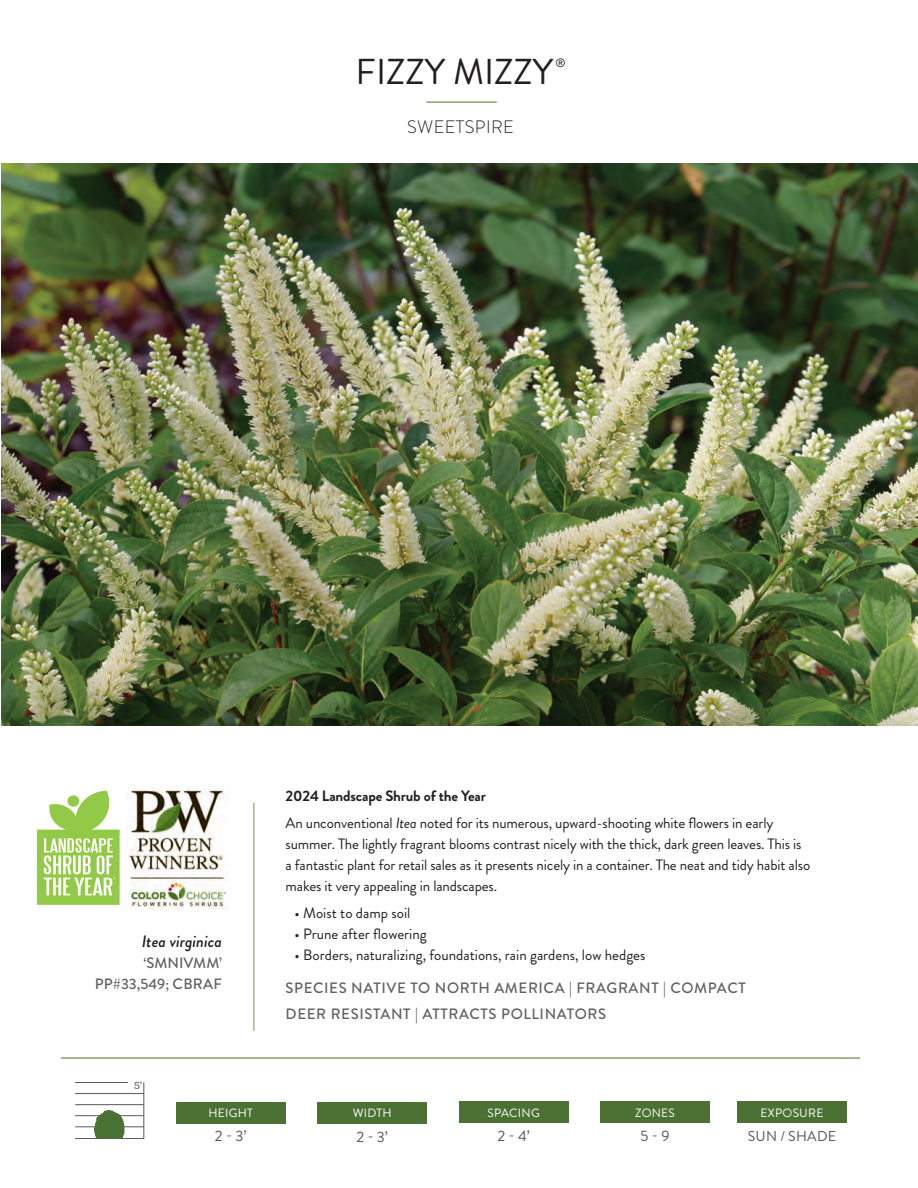
<style>
.page{position:relative;width:918px;height:1188px;background:#fff}
.page>*{position:absolute;margin:0;border:0;box-sizing:border-box;transform-origin:0 0}
.t1{font:36px "Brandon Grotesque";color:#231f20}
.t2{font:300 18px "Brandon Grotesque";letter-spacing:.02em;color:#231f20}
.t3{font:italic 500 16.5px "Brandon Grotesque";color:#231f20}
.t4{font:15px/21px "Brandon Grotesque";letter-spacing:-.01em;color:#231f20}
.t5{font:500 15px/25.5px "Brandon Grotesque";letter-spacing:.04em;color:#616164}
.t6{font:500 15px/21px "Brandon Grotesque";color:#616164;text-align:right}
.t7{font:15px "Brandon Grotesque";color:#535355}
.t8{font:14.25px "Brandon Grotesque";letter-spacing:.02em;color:#535355}
.t9{font:12.6px "Rokkitt";color:#58595b}
.t10{font:12.3px "Brandon Grotesque";color:#231f20}
.t11{font:12px "Brandon Grotesque";letter-spacing:.02em;color:#fff}
.s1{font-weight:700}
.s2{font-style:italic}
</style>
<div class="page">
<img style="left:2px;top:163px;width:916px;height:563px">
<hr style="left:426px;top:102px;width:71px;height:1px;background:#4b711c">
<hr style="left:254px;top:803px;width:1px;height:228px;background:#669b41">
<div style="left:176px;top:1102px;width:110px;height:21px;background:#4b7234"></div>
<div style="left:317px;top:1102px;width:110px;height:21px;background:#4b7234"></div>
<div style="left:600px;top:1102px;width:110px;height:21px;background:#4b7234"></div>
<div style="left:737px;top:1102px;width:110px;height:21px;background:#4b7234"></div>
<div style="left:459px;top:1102px;width:110px;height:21px;background:#4b7234"></div>
<hr style="left:61px;top:1058px;width:799px;height:1px;background:#4b711c">
<svg style="left:75px;top:1082px;width:69px;height:56px"></svg>
<img style="left:128px;top:786px;width:100px;height:123px">
<svg style="left:37px;top:791px;width:83px;height:114px"></svg>
<h1 class="t1" style="left:356px;top:47px;width:199px">FIZZY MIZZY</h1>
<p class="t10" style="left:555px;top:54px;width:12px">®</p>
<p class="t2" style="left:407px;top:114px;width:108px">SWEETSPIRE</p>
<p class="t3" style="left:142px;top:930px;width:82px">Itea virginica</p>
<p class="t6" style="left:95px;top:953px;width:129px">‘SMNIVMM’<br>PP#33,549; CBRAF</p>
<p class="t9" style="left:134px;top:1080px;width:10px">5’</p>
<p class="t4" style="left:286px;top:783px;width:489px;line-height:27px"><span class="s1">2024 Landscape Shrub of the Year<br></span>An unconventional <span class="s2">Itea</span> noted for its numerous, upward-shooting white flowers in early</p>
<p class="t4" style="left:286px;top:834px;width:526px">summer. The lightly fragrant blooms contrast nicely with the thick, dark green leaves. This is a fantastic plant for retail sales as it presents nicely in a container. The neat and tidy habit also makes it very appealing in landscapes.</p>
<p class="t4" style="left:295px;top:903px;width:117px">• Moist to damp soil</p>
<p class="t4" style="left:295px;top:924px;width:134px">• Prune after flowering</p>
<p class="t4" style="left:295px;top:945px;width:352px">• Borders, naturalizing, foundations, rain gardens, low hedges</p>
<p class="t5" style="left:286px;top:976px;width:462px">SPECIES NATIVE TO NORTH AMERICA | FRAGRANT | COMPACT<br>DEER RESISTANT | ATTRACTS POLLINATORS</p>
<p class="t11" style="left:208px;top:1105px;width:46px">HEIGHT</p>
<p class="t7" style="left:215px;top:1126px;width:33px">2 - 3’</p>
<p class="t7" style="left:356px;top:1126px;width:33px">2 - 3’</p>
<p class="t11" style="left:353px;top:1105px;width:40px">WIDTH</p>
<p class="t11" style="left:487px;top:1105px;width:54px">SPACING</p>
<p class="t7" style="left:497px;top:1126px;width:34px">2 - 4’</p>
<p class="t11" style="left:635px;top:1105px;width:41px">ZONES</p>
<p class="t7" style="left:641px;top:1126px;width:30px">5 - 9</p>
<p class="t11" style="left:761px;top:1105px;width:64px">EXPOSURE</p>
<p class="t8" style="left:748px;top:1126px;width:90px">SUN / SHADE</p>
</div>
